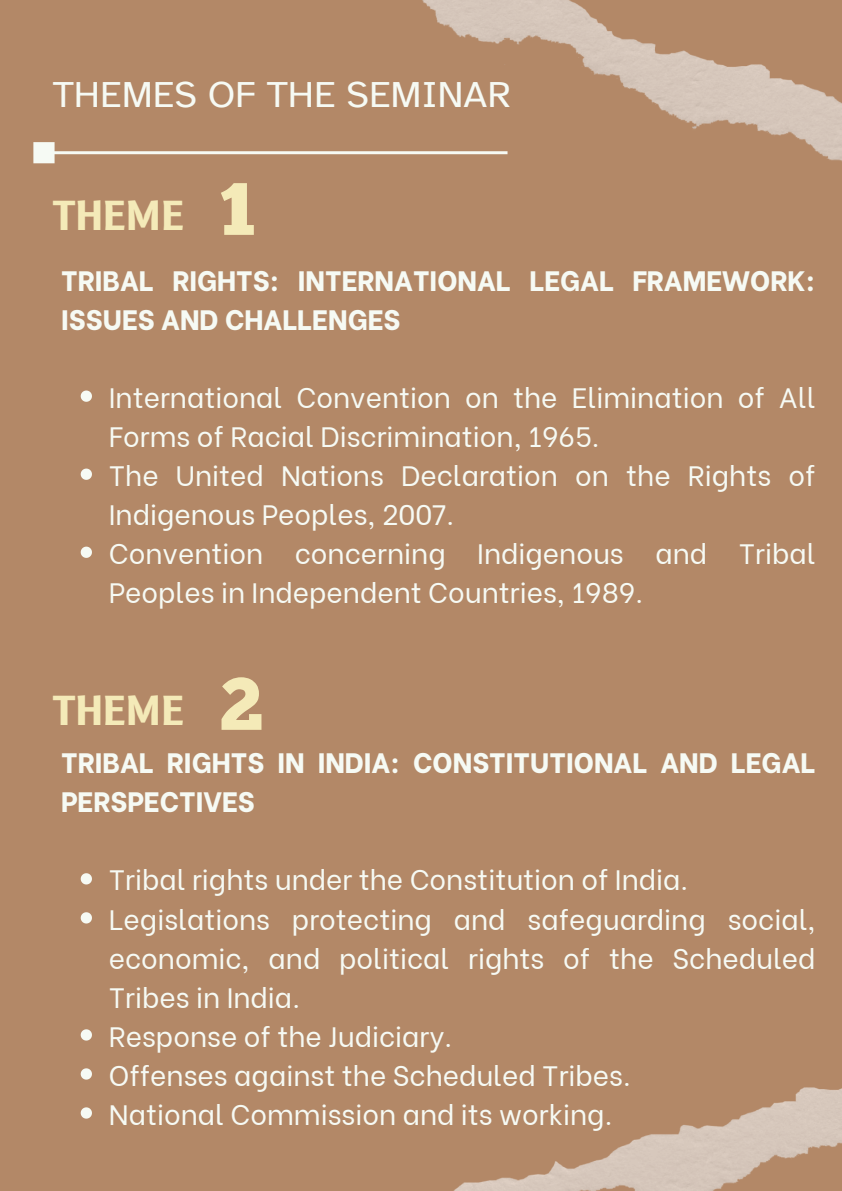
<style>
.page{position:relative;width:842px;height:1191px;background:#fff}
.page>*{position:absolute;margin:0;border:0;box-sizing:border-box;transform-origin:0 0}
.t1{font:74px "Chunk Five";color:#f4eab8}
.t2{font:700 39px "B612";color:#f4eab8}
.t3{font:38px "Atkinson Hyperlegible";color:#f6faf4}
.t4{font:28px/39px "Be Vietnam";color:#f6faf4}
.t5{font:800 28px/39px "Be Vietnam";color:#f6faf4}
</style>
<div class="page">
<div style="left:0;top:0;width:842px;height:1190px;background:#b38867"></div>
<img style="left:454px;top:1087px;width:388px;height:103px">
<svg style="left:33px;top:142px;width:388px;height:21px"></svg>
<svg style="left:81px;top:390px;width:11px;height:12px"></svg>
<svg style="left:81px;top:468px;width:11px;height:12px"></svg>
<svg style="left:81px;top:546px;width:11px;height:12px"></svg>
<svg style="left:81px;top:873px;width:11px;height:11px"></svg>
<svg style="left:81px;top:912px;width:11px;height:11px"></svg>
<svg style="left:81px;top:1029px;width:11px;height:11px"></svg>
<svg style="left:81px;top:1068px;width:11px;height:11px"></svg>
<svg style="left:81px;top:1107px;width:11px;height:11px"></svg>
<img style="left:421px;top:0;width:421px;height:161px">
<p class="t3" style="left:53px;top:71px;width:460px">THEMES OF THE SEMINAR</p>
<p class="t1" style="left:219px;top:179px;width:38px">1</p>
<p class="t5" style="left:61px;top:258px;width:756px">TRIBAL RIGHTS: INTERNATIONAL LEGAL FRAMEWORK:<br>ISSUES AND CHALLENGES</p>
<h2 class="t2" style="left:53px;top:193px;width:134px">THEME</h2>
<p class="t4" style="left:109px;top:375px;width:708px">International Convention on the Elimination of All Forms of Racial Discrimination, 1965.<br>The United Nations Declaration on the Rights of Indigenous Peoples, 2007.<br>Convention concerning Indigenous and Tribal Peoples in Independent Countries, 1989.</p>
<h1 class="t1" style="left:220px;top:674px;width:45px">2</h1>
<p class="t5" style="left:61px;top:740px;width:756px">TRIBAL RIGHTS IN INDIA: CONSTITUTIONAL AND LEGAL<br>PERSPECTIVES</p>
<p class="t2" style="left:53px;top:687px;width:134px">THEME</p>
<p class="t4" style="left:109px;top:857px;width:708px">Tribal rights under the Constitution of India.<br>Legislations protecting and safeguarding social, economic, and political rights of the Scheduled Tribes in India.<br>Response of the Judiciary.<br>Offenses against the Scheduled Tribes.<br>National Commission and its working.</p>
</div>
